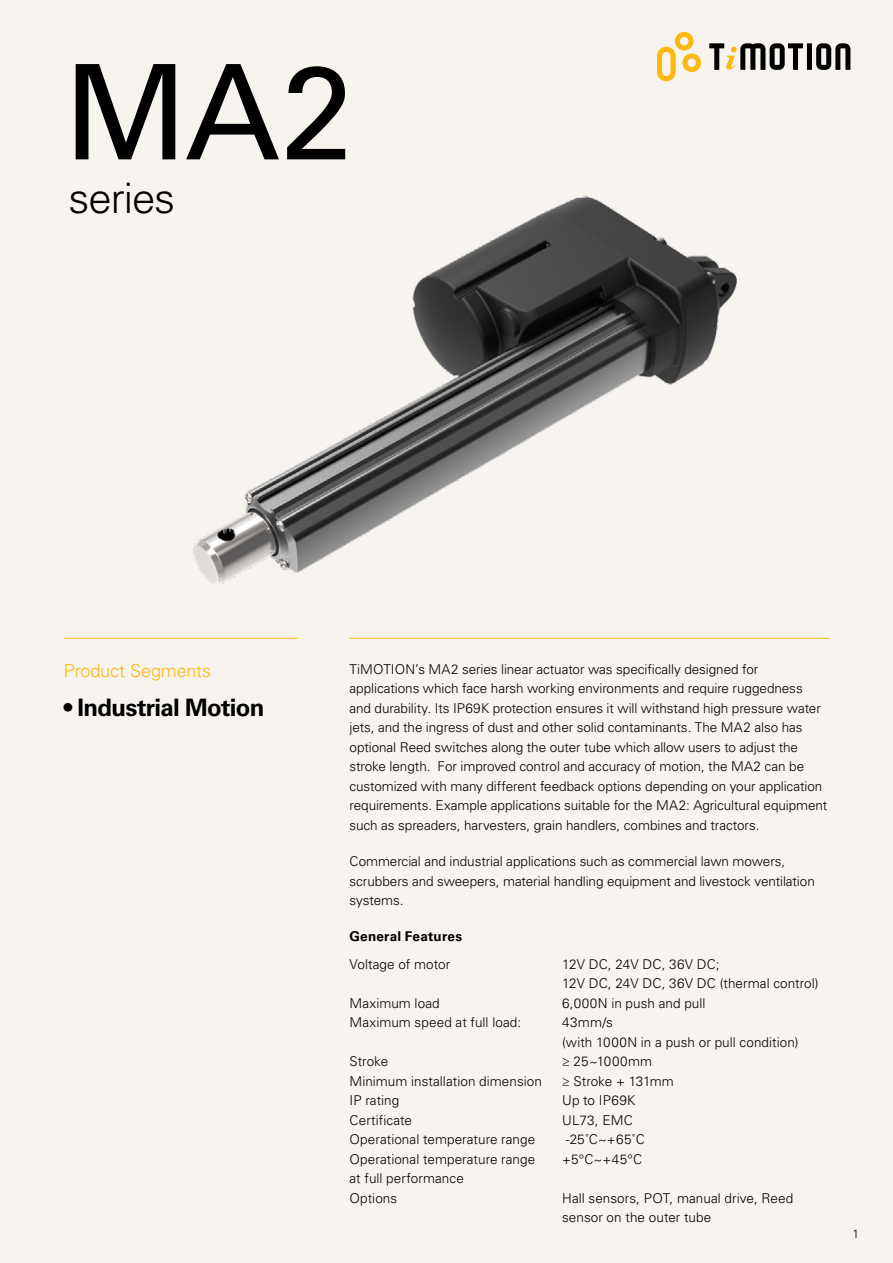
<style>
.page{position:relative;width:893px;height:1263px;background:#f7f3ef}
.page>*{position:absolute;margin:0;border:0;box-sizing:border-box;transform-origin:0 0}
.t1{font:132px "Univers LT Std";color:#000}
.t2{font:300 42px "Univers LT Std";letter-spacing:-.025em;color:#000}
.t3{font:700 24px "Univers LT Std";letter-spacing:-.025em;color:#000}
.t4{font:300 18px "Univers LT Std";letter-spacing:-.005em;color:#fdb812}
.t5{font:300 13.5px/19.5px "Univers LT Std";letter-spacing:-.005em;color:#000}
.t6{font:300 13.5px "Univers LT Std";letter-spacing:.015em;color:#000}
.t7{font:700 13.5px "Univers LT Std";letter-spacing:.015em;color:#000}
.t8{font:300 12px "Univers LT Std";color:#000}
</style>
<div class="page">
<svg style="left:657px;top:32px;width:44px;height:49px"></svg>
<div style="left:807px;top:43px;width:5px;height:27px;background:#000"></div>
<svg style="left:816px;top:43px;width:34px;height:27px"></svg>
<svg style="left:709px;top:43px;width:94px;height:27px"></svg>
<hr style="left:350px;top:638px;width:479px;height:1px;background:#fdb812">
<hr style="left:64px;top:638px;width:234px;height:1px;background:#fdb812">
<img style="left:193px;top:195px;width:544px;height:389px">
<h1 class="t1" style="left:64px;top:34px;width:291px">MA2</h1>
<h2 class="t2" style="left:69px;top:173px;width:108px">series</h2>
<h3 class="t4" style="left:64px;top:660px;width:149px">Product Segments</h3>
<h3 class="t3" style="left:64px;top:693px;width:202px">• Industrial Motion</h3>
<p class="t5" style="left:350px;top:659px;width:479px">TiMOTION’s MA2 series linear actuator was specifically designed for applications which face harsh working environments and require ruggedness and durability. Its IP69K protection ensures it will withstand high pressure water jets, and the ingress of dust and other solid contaminants. The MA2 also has optional Reed switches along the outer tube which allow users to adjust the stroke length. For improved control and accuracy of motion, the MA2 can be customized with many different feedback options depending on your application requirements. Example applications suitable for the MA2: Agricultural equipment such as spreaders, harvesters, grain handlers, combines and tractors.</p>
<p class="t5" style="left:350px;top:852px;width:467px">Commercial and industrial applications such as commercial lawn mowers, scrubbers and sweepers, material handling equipment and livestock ventilation systems.</p>
<p class="t7" style="left:350px;top:928px;width:114px">General Features</p>
<p class="t5" style="left:350px;top:954px;width:102px">Voltage of motor</p>
<p class="t5" style="left:562px;top:954px;width:258px">12V DC, 24V DC, 36V DC;<br>12V DC, 24V DC, 36V DC (thermal control)</p>
<p class="t5" style="left:350px;top:993px;width:92px">Maximum load</p>
<p class="t5" style="left:562px;top:993px;width:145px">6,000N in push and pull</p>
<p class="t5" style="left:350px;top:1013px;width:173px">Maximum speed at full load:</p>
<p class="t5" style="left:562px;top:1013px;width:238px">43mm/s<br>(with 1000N in a push or pull condition)</p>
<p class="t5" style="left:350px;top:1052px;width:40px">Stroke</p>
<p class="t6" style="left:562px;top:1053px;width:91px">≥ 25~1000mm</p>
<p class="t5" style="left:350px;top:1071px;width:194px">Minimum installation dimension</p>
<p class="t5" style="left:562px;top:1071px;width:113px">≥ Stroke + 131mm</p>
<p class="t5" style="left:350px;top:1090px;width:51px">IP rating</p>
<p class="t6" style="left:562px;top:1092px;width:75px">Up to IP69K</p>
<p class="t5" style="left:350px;top:1110px;width:64px">Certificate</p>
<p class="t5" style="left:562px;top:1110px;width:72px">UL73, EMC</p>
<p class="t5" style="left:350px;top:1129px;width:187px">Operational temperature range</p>
<p class="t5" style="left:566px;top:1129px;width:80px">-25˚C~+65˚C</p>
<p class="t5" style="left:350px;top:1149px;width:187px">Operational temperature range</p>
<p class="t5" style="left:562px;top:1149px;width:81px">+5°C~+45°C</p>
<p class="t5" style="left:350px;top:1168px;width:116px">at full performance<br>Options</p>
<p class="t5" style="left:562px;top:1188px;width:233px">Hall sensors, POT, manual drive, Reed sensor on the outer tube</p>
<p class="t8" style="left:852px;top:1226px;width:8px">1</p>
</div>
